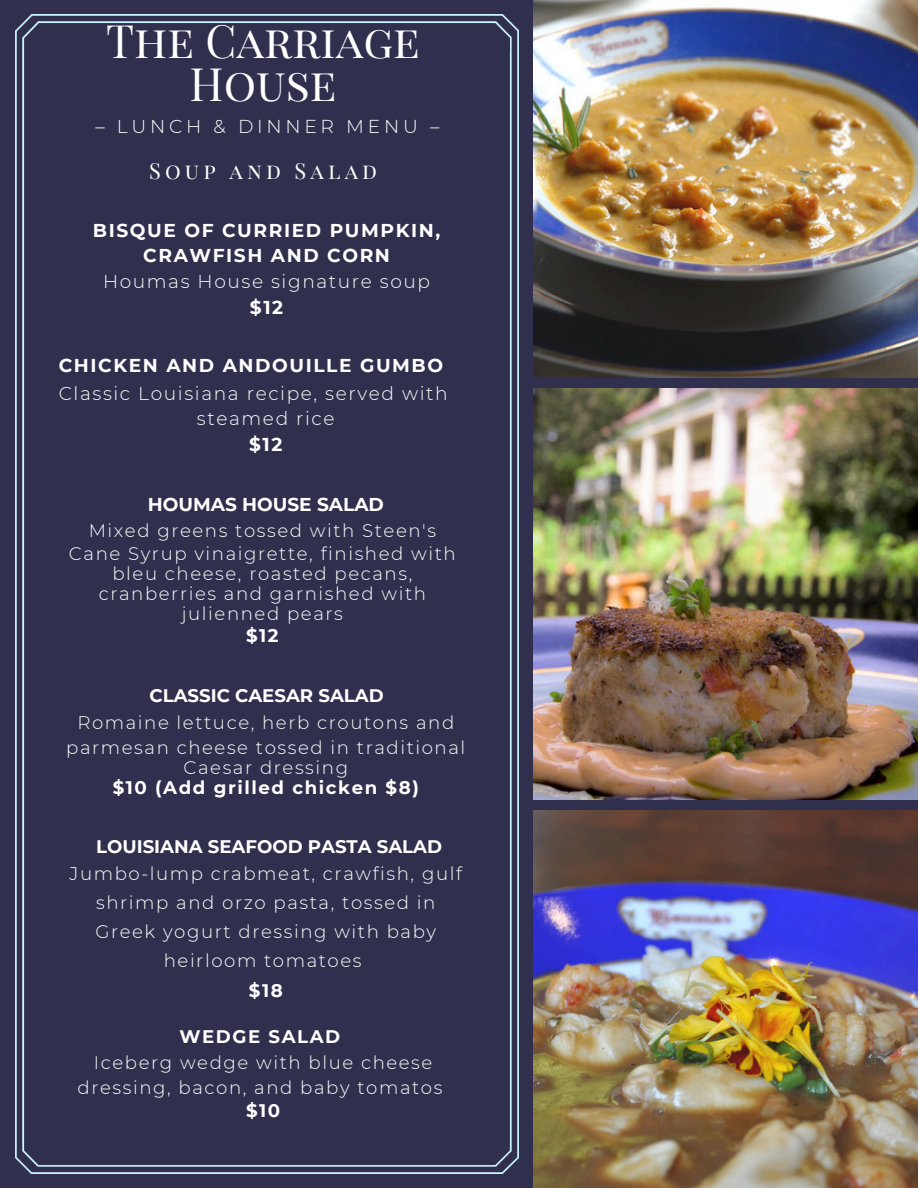
<style>
.page{position:relative;width:918px;height:1188px;background:#302f4d}
.page>*{position:absolute;margin:0;border:0;box-sizing:border-box;transform-origin:0 0}
.t1{font:45.15px/42.8px "Playfair Display SC";color:#fff;text-align:center}
.t2{font:21.75px "Playfair Display SC";letter-spacing:.19em;color:#fff}
.t3{font:300 18.75px "Montserrat";letter-spacing:.2em;color:#fff}
.t4{font:700 18.6px/25.8px "Montserrat";letter-spacing:.085em;color:#fff;text-align:center}
.t5{font:300 18.6px "Montserrat";letter-spacing:.085em;color:#fff}
.t6{font:700 18.6px "Montserrat";color:#fff}
.t7{font:300 18.15px/20.2px "Montserrat";letter-spacing:.085em;color:#fff;text-align:center}
.t8{font:700 18.15px "Montserrat";color:#fff}
.t9{font:700 18.15px "Montserrat";letter-spacing:.085em;color:#fff}
</style>
<div class="page">
<img style="left:534px;top:0;width:384px;height:377px">
<img style="left:534px;top:389px;width:384px;height:410px">
<img style="left:534px;top:811px;width:383px;height:377px">
<img style="left:15px;top:15px;width:503px;height:1158px">
<p class="t1" style="left:106px;top:18px;width:315px">The Carriage<br>House</p>
<p class="t3" style="left:95px;top:115px;width:346px">– LUNCH &amp; DINNER MENU –</p>
<p class="t2" style="left:149px;top:156px;width:229px">Soup and Salad</p>
<p class="t4" style="left:93px;top:217px;width:349px">BISQUE OF CURRIED PUMPKIN,<br>CRAWFISH AND CORN</p>
<p class="t5" style="left:103px;top:270px;width:329px">Houmas House signature soup</p>
<p class="t4" style="left:250px;top:295px;width:35px">$12</p>
<p class="t4" style="left:59px;top:353px;width:386px">CHICKEN AND ANDOUILLE GUMBO</p>
<p class="t5" style="left:59px;top:382px;width:390px">Classic Louisiana recipe, served with</p>
<p class="t5" style="left:197px;top:407px;width:139px">steamed rice</p>
<p class="t4" style="left:249px;top:431px;width:35px">$12</p>
<p class="t6" style="left:148px;top:493px;width:238px">HOUMAS HOUSE SALAD</p>
<p class="t7" style="left:89px;top:520px;width:349px">Mixed greens tossed with Steen's</p>
<p class="t7" style="left:69px;top:543px;width:388px">Cane Syrup vinaigrette, finished with bleu cheese, roasted pecans, cranberries and garnished with julienned pears</p>
<p class="t8" style="left:246px;top:624px;width:34px">$12</p>
<p class="t8" style="left:149px;top:684px;width:236px">CLASSIC CAESAR SALAD</p>
<p class="t7" style="left:66px;top:710px;width:401px;line-height:24.8px">Romaine lettuce, herb croutons and parmesan cheese tossed in traditional</p>
<p class="t7" style="left:184px;top:757px;width:166px">Caesar dressing</p>
<p class="t9" style="left:113px;top:777px;width:308px">$10 (Add grilled chicken $8)</p>
<p class="t8" style="left:96px;top:835px;width:347px">LOUISIANA SEAFOOD PASTA SALAD</p>
<p class="t7" style="left:70px;top:859px;width:394px;line-height:29.2px">Jumbo-lump crabmeat, crawfish, gulf shrimp and orzo pasta, tossed in<br>Greek yogurt dressing with baby heirloom tomatoes</p>
<p class="t8" style="left:249px;top:979px;width:35px">$18</p>
<p class="t9" style="left:179px;top:1026px;width:162px">WEDGE SALAD</p>
<p class="t7" style="left:94px;top:1052px;width:340px">Iceberg wedge with blue cheese</p>
<p class="t7" style="left:78px;top:1077px;width:366px">dressing, bacon, and baby tomatos</p>
<p class="t8" style="left:246px;top:1100px;width:36px">$10</p>
</div>
